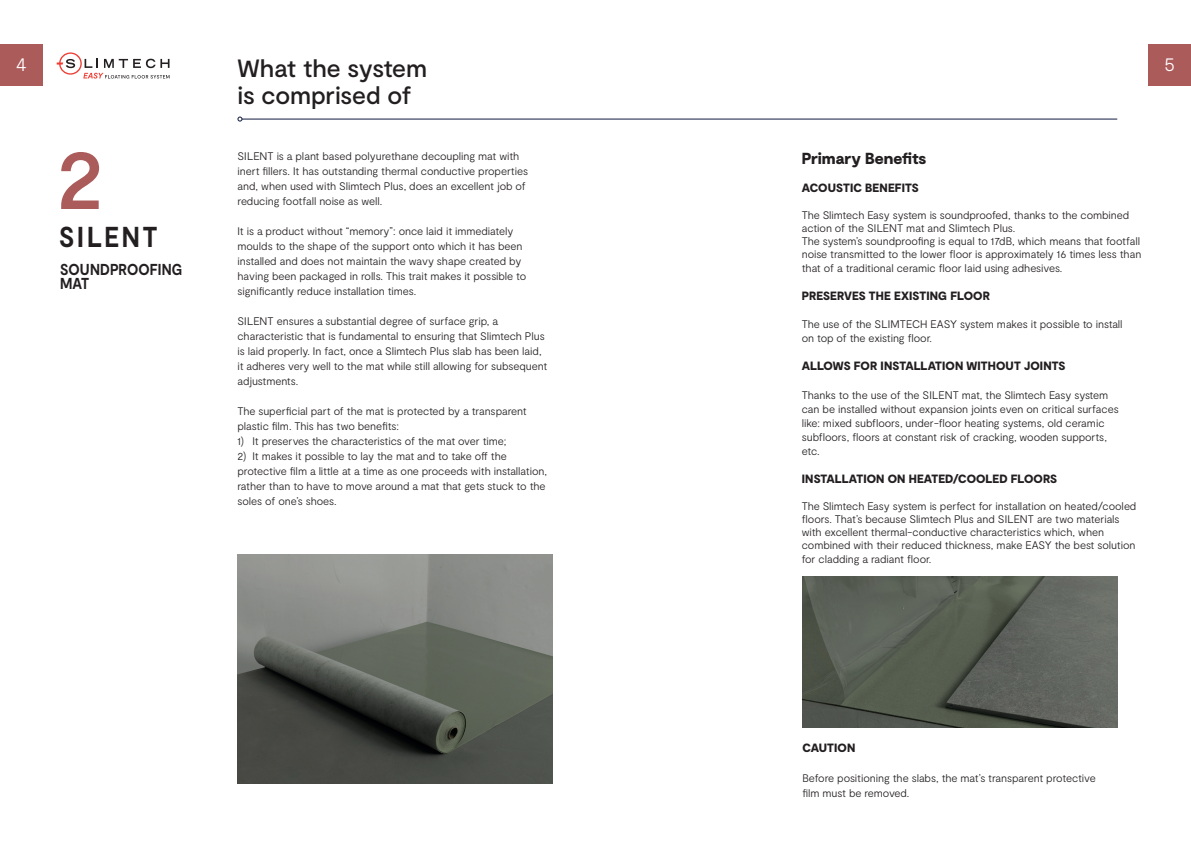
<style>
.page{position:relative;width:1191px;height:842px;background:#fff}
.page>*{position:absolute;margin:0;border:0;box-sizing:border-box;transform-origin:0 0}
.t1{font:500 87.6px "Moderat";color:#ac5b5b}
.t2{font:700 28.8px "Moderat";letter-spacing:.11em;color:#231f20;scale:.9 1}
.t3{font:500 25px/27px "Moderat";letter-spacing:-.01em;color:#231f20}
.t4{font:300 18px "Moderat";color:#fff}
.t5{font:900 16px "Moderat";color:#231f20}
.t6{font:700 15.8px/14.4px "Moderat";letter-spacing:.01em;color:#231f20;scale:.9 1}
.t7{font:900 12px "Moderat";letter-spacing:.01em;color:#231f20}
.t8{font:300 11px/15px "Moderat";letter-spacing:-.01em;color:#231f20}
</style>
<div class="page">
<div style="left:0;top:45px;width:43px;height:41px;background:#ac5b5b"></div>
<div style="left:1148px;top:45px;width:43px;height:41px;background:#ac5b5b"></div>
<svg style="left:57px;top:52px;width:112px;height:27px"></svg>
<img style="left:237px;top:554px;width:316px;height:230px">
<img style="left:802px;top:577px;width:315px;height:151px">
<hr style="left:242px;top:119px;width:875px;height:1px;background:#111b40">
<svg style="left:237px;top:117px;width:5px;height:5px"></svg>
<h3 class="t4" style="left:16px;top:54px;width:12px">4</h3>
<h3 class="t4" style="left:1164px;top:54px;width:12px">5</h3>
<h3 class="t3" style="left:237px;top:55px;width:191px">What the system is comprised of</h3>
<h1 class="t1" style="left:57px;top:124px;width:48px">2</h1>
<p class="t8" style="left:237px;top:148px;width:292px">SILENT is a plant based polyurethane decoupling mat with inert fillers. It has outstanding thermal conductive properties and, when used with Slimtech Plus, does an excellent job of reducing footfall noise as well.</p>
<p class="t8" style="left:237px;top:223px;width:290px">It is a product without “memory”: once laid it immediately moulds to the shape of the support onto which it has been installed and does not maintain the wavy shape created by having been packaged in rolls. This trait makes it possible to significantly reduce installation times.</p>
<p class="t8" style="left:237px;top:313px;width:311px">SILENT ensures a substantial degree of surface grip, a characteristic that is fundamental to ensuring that Slimtech Plus is laid properly. In fact, once a Slimtech Plus slab has been laid, it adheres very well to the mat while still allowing for subsequent adjustments.</p>
<p class="t8" style="left:237px;top:403px;width:291px">The superficial part of the mat is protected by a transparent plastic film. This has two benefits:</p>
<p class="t8" style="left:237px;top:433px;width:270px">1) It preserves the characteristics of the mat over time;</p>
<p class="t8" style="left:237px;top:448px;width:311px">2) It makes it possible to lay the mat and to take off the protective film a little at a time as one proceeds with installation, rather than to have to move around a mat that gets stuck to the soles of one’s shoes.</p>
<h2 class="t2" style="left:59px;top:219px;width:111px">SILENT</h2>
<h3 class="t6" style="left:60px;top:262px;width:137px">SOUNDPROOFING<br>MAT</h3>
<h3 class="t5" style="left:801px;top:148px;width:126px">Primary Benefits</h3>
<p class="t7" style="left:801px;top:180px;width:119px">ACOUSTIC BENEFITS</p>
<p class="t8" style="left:801px;top:208px;width:341px;line-height:13.2px">The Slimtech Easy system is soundproofed, thanks to the combined action of the SILENT mat and Slimtech Plus.<br>The system’s soundproofing is equal to 17dB, which means that footfall noise transmitted to the lower floor is approximately 16 times less than that of a traditional ceramic floor laid using adhesives.</p>
<p class="t7" style="left:801px;top:288px;width:190px">PRESERVES THE EXISTING FLOOR</p>
<p class="t8" style="left:801px;top:317px;width:322px;line-height:14px">The use of the SLIMTECH EASY system makes it possible to install on top of the existing floor.</p>
<p class="t7" style="left:801px;top:358px;width:265px">ALLOWS FOR INSTALLATION WITHOUT JOINTS</p>
<p class="t8" style="left:801px;top:388px;width:318px;line-height:14px">Thanks to the use of the SILENT mat, the Slimtech Easy system can be installed without expansion joints even on critical surfaces like: mixed subfloors, under-floor heating systems, old ceramic subfloors, floors at constant risk of cracking, wooden supports, etc.</p>
<p class="t7" style="left:801px;top:471px;width:257px">INSTALLATION ON HEATED/COOLED FLOORS</p>
<p class="t8" style="left:801px;top:499px;width:336px;line-height:13.2px">The Slimtech Easy system is perfect for installation on heated/cooled floors. That’s because Slimtech Plus and SILENT are two materials with excellent thermal-conductive characteristics which, when combined with their reduced thickness, make EASY the best solution for cladding a radiant floor.</p>
<p class="t7" style="left:802px;top:741px;width:54px">CAUTION</p>
<p class="t8" style="left:802px;top:771px;width:295px">Before positioning the slabs, the mat’s transparent protective film must be removed.</p>
</div>
